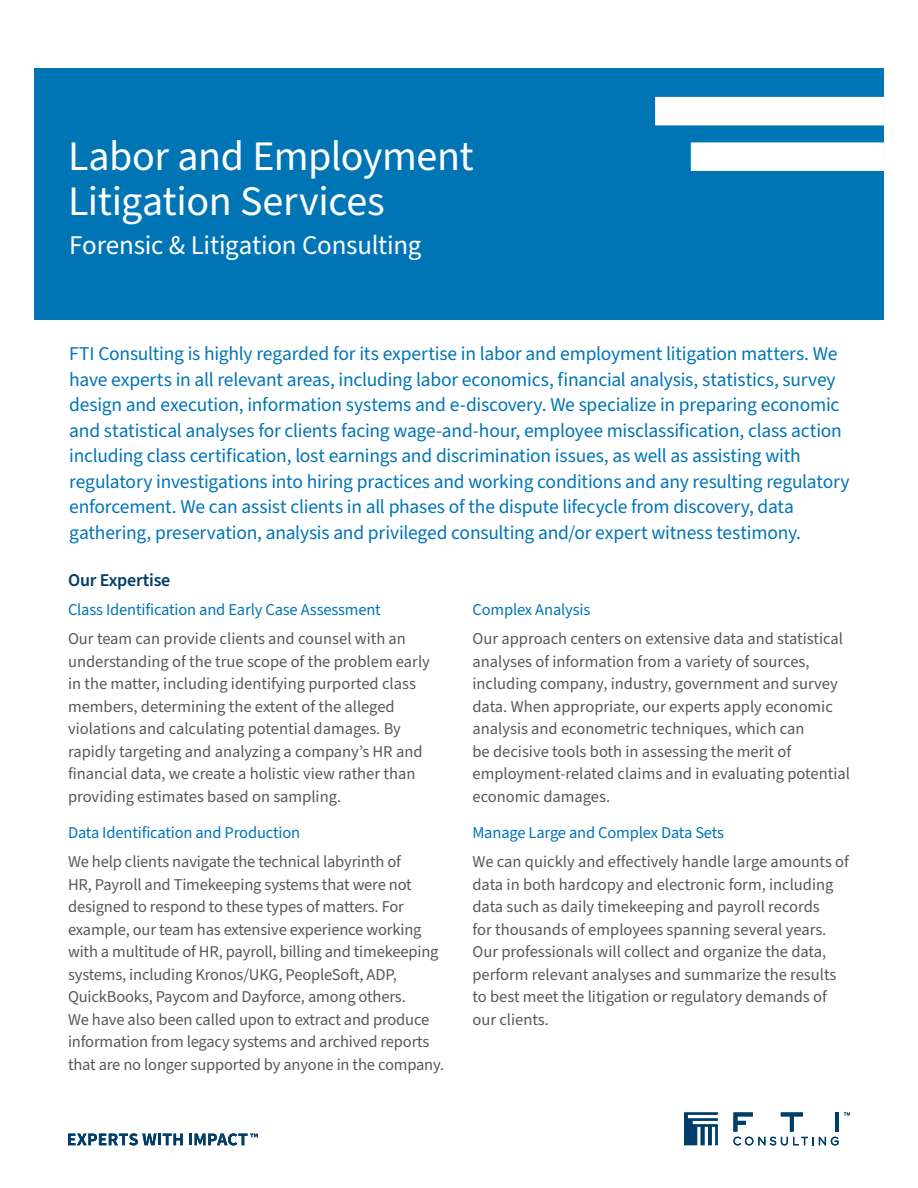
<style>
.page{position:relative;width:918px;height:1188px;background:#fff}
.page>*{position:absolute;margin:0;border:0;box-sizing:border-box;transform-origin:0 0}
.Headline-NoPhoto{font:42px/45px "Source Sans Pro";letter-spacing:-.01em;color:#fff}
.Subtitle-NoPhoto{font:27px "Source Sans Pro";letter-spacing:-.01em;color:#fff}
.Intro{font:19.5px/25.5px "Source Sans Pro";letter-spacing:-.015em;color:#0075b6}
.Subhead_L1_-_MAIN{font:600 18px "Source Sans Pro";letter-spacing:-.01em;color:#003e69}
.Body_Copy{font:16.5px/22.5px "Source Sans Pro";color:#57585a}
.Subhead_L2{font:16.5px "Source Sans Pro";letter-spacing:-.01em;color:#0075b6}
.Body_Copy-2{font:16.5px "Source Sans Pro";letter-spacing:-.01em;color:#0075b6}
</style>
<div class="page">
<div style="left:34px;top:68px;width:850px;height:219px;background:#0075b6"></div>
<div style="left:34px;top:167px;width:850px;height:153px;background:#0075b6"></div>
<div style="left:655px;top:97px;width:229px;height:28px;background:#fff"></div>
<div style="left:691px;top:142px;width:193px;height:29px;background:#fff"></div>
<svg style="left:68px;top:1133px;width:115px;height:12px"></svg>
<svg style="left:189px;top:1133px;width:69px;height:12px"></svg>
<svg style="left:684px;top:1112px;width:34px;height:33px"></svg>
<svg style="left:844px;top:1112px;width:6px;height:3px"></svg>
<hr style="left:835px;top:1112px;width:4px;height:20px;background:#003e69">
<svg style="left:733px;top:1112px;width:105px;height:33px"></svg>
<p class="Headline-NoPhoto" style="left:68px;top:135px;width:407px">Labor and Employment<br>Litigation Services</p>
<p class="Subtitle-NoPhoto" style="left:69px;top:227px;width:354px">Forensic &amp; Litigation Consulting</p>
<p class="Intro" style="left:69px;top:342px;width:782px">FTI Consulting is highly regarded for its expertise in labor and employment litigation matters. We have experts in all relevant areas, including labor economics, financial analysis, statistics, survey design and execution, information systems and e-discovery. We specialize in preparing economic and statistical analyses for clients facing wage-and-hour, employee misclassification, class action including class certification, lost earnings and discrimination issues, as well as assisting with regulatory investigations into hiring practices and working conditions and any resulting regulatory enforcement. We can assist clients in all phases of the dispute lifecycle from discovery, data gathering, preservation, analysis and privileged consulting and/or expert witness testimony.</p>
<p class="Subhead_L1_-_MAIN" style="left:68px;top:568px;width:104px">Our Expertise</p>
<p class="Subhead_L2" style="left:68px;top:599px;width:314px">Class Identification and Early Case Assessment</p>
<p class="Body_Copy" style="left:68px;top:628px;width:363px">Our team can provide clients and counsel with an understanding of the true scope of the problem early in the matter, including identifying purported class members, determining the extent of the alleged violations and calculating potential damages. By rapidly targeting and analyzing a company’s HR and financial data, we create a holistic view rather than providing estimates based on sampling.</p>
<p class="Subhead_L2" style="left:68px;top:821px;width:234px">Data Identification and Production</p>
<p class="Body_Copy" style="left:68px;top:851px;width:378px">We help clients navigate the technical labyrinth of<br>HR, Payroll and Timekeeping systems that were not designed to respond to these types of matters. For example, our team has extensive experience working with a multitude of HR, payroll, billing and timekeeping systems, including Kronos/UKG, PeopleSoft, ADP, QuickBooks, Paycom and Dayforce, among others.<br>We have also been called upon to extract and produce information from legacy systems and archived reports that are no longer supported by anyone in the company.</p>
<p class="Body_Copy-2" style="left:472px;top:599px;width:119px">Complex Analysis</p>
<p class="Body_Copy" style="left:472px;top:628px;width:379px">Our approach centers on extensive data and statistical analyses of information from a variety of sources, including company, industry, government and survey data. When appropriate, our experts apply economic analysis and econometric techniques, which can<br>be decisive tools both in assessing the merit of employment-related claims and in evaluating potential economic damages.</p>
<p class="Subhead_L2" style="left:472px;top:821px;width:253px">Manage Large and Complex Data Sets</p>
<p class="Body_Copy" style="left:472px;top:851px;width:378px">We can quickly and effectively handle large amounts of data in both hardcopy and electronic form, including data such as daily timekeeping and payroll records<br>for thousands of employees spanning several years.<br>Our professionals will collect and organize the data, perform relevant analyses and summarize the results to best meet the litigation or regulatory demands of our clients.</p>
</div>
